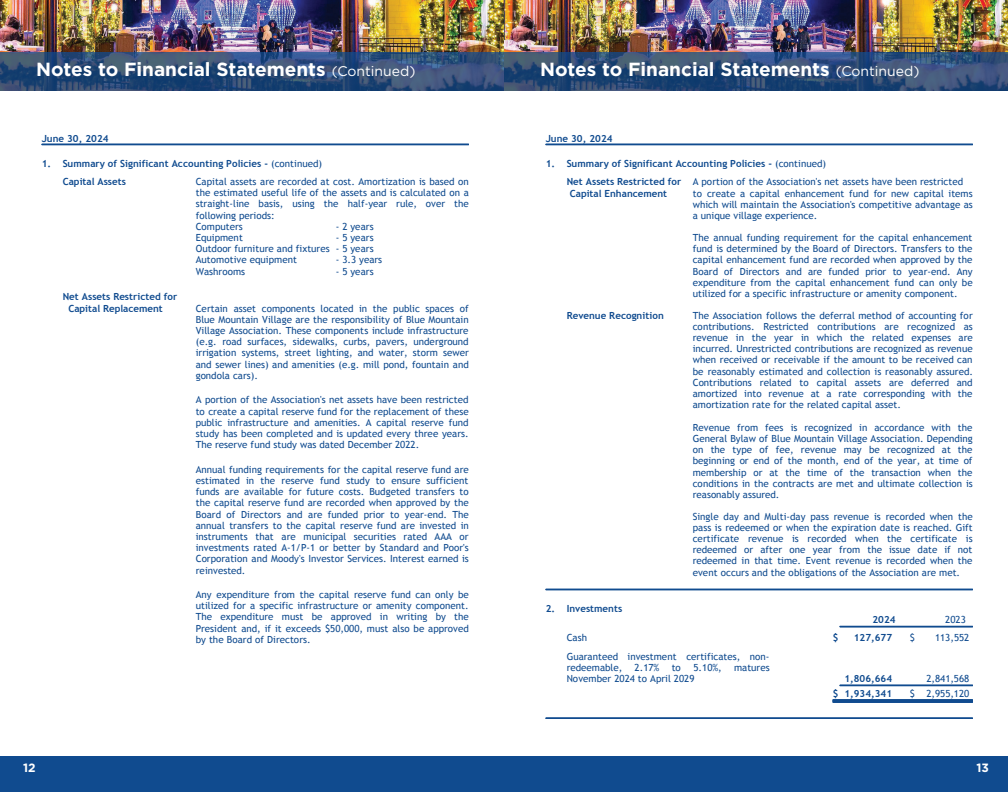
<style>
.page{position:relative;width:1008px;height:792px;background:#fff}
.page>*{position:absolute;margin:0;border:0;box-sizing:border-box;transform-origin:0 0}
.t1{font:700 19px "Gotham";color:#fff}
.t2{font:700 12px "Gotham";color:#fff}
.t3{font:9.8px/11.2px "Trebuchet MS";color:#104b8f;text-align:justify}
.t4{font:700 9.8px/18.2px "Trebuchet MS";color:#104b8f}
.s1{font-weight:400;font-size:14px}
.s2{font-weight:400}
.s3{font-weight:700}
</style>
<div class="page">
<img style="left:0;top:0;width:1008px;height:53px">
<div style="left:504px;top:756px;width:504px;height:36px;background:#104b8f"></div>
<div style="left:0;top:756px;width:504px;height:36px;background:#104b8f"></div>
<svg style="left:504px;top:53px;width:504px;height:38px;background:#2d4c76"></svg>
<svg style="left:0;top:53px;width:504px;height:38px;background:#2e4d77"></svg>
<hr style="left:42px;top:144px;width:427px;height:1px;background:#104b8f">
<hr style="left:42px;top:145px;width:427px;height:1px;background:#104b8f">
<hr style="left:546px;top:144px;width:427px;height:1px;background:#104b8f">
<hr style="left:546px;top:145px;width:427px;height:1px;background:#104b8f">
<hr style="left:546px;top:589px;width:427px;height:1px;background:#104b8f">
<hr style="left:546px;top:590px;width:427px;height:1px;background:#104b8f">
<hr style="left:840px;top:626px;width:133px;height:1px;background:#104b8f">
<hr style="left:840px;top:627px;width:133px;height:1px;background:#104b8f">
<hr style="left:840px;top:685px;width:133px;height:1px;background:#104b8f">
<hr style="left:840px;top:686px;width:133px;height:1px;background:#104b8f">
<hr style="left:833px;top:700px;width:140px;height:1px;background:#104b8f">
<hr style="left:833px;top:701px;width:140px;height:1px;background:#104b8f">
<hr style="left:833px;top:702px;width:140px;height:1px;background:#104b8f">
<hr style="left:546px;top:718px;width:427px;height:1px;background:#104b8f">
<h1 class="t1" style="left:36px;top:59px;width:381px">Notes to Financial Statements <span class="s1">(Continued)</span></h1>
<h1 class="t1" style="left:540px;top:59px;width:381px">Notes to Financial Statements <span class="s1">(Continued)</span></h1>
<p class="t4" style="left:42px;top:129px;width:68px">June 30, 2024</p>
<p class="t4" style="left:63px;top:154px;width:261px;text-indent:-21px">1. Summary of Significant Accounting Policies - <span class="s2">(continued)<br></span>Capital Assets</p>
<p class="t3" style="left:196px;top:176px;width:275px;text-align:left">Capital assets are recorded at cost. Amortization is based on the estimated useful life of the assets and is calculated on a straight-line basis, using the half-year rule, over the following periods:<br>Computers</p>
<p class="t3" style="left:336px;top:221px;width:39px">- 2 years</p>
<p class="t4" style="left:68px;top:290px;width:110px;line-height:11.9px;text-indent:-6px">Net Assets Restricted for<br>Capital Replacement</p>
<p class="t3" style="left:196px;top:232px;width:49px">Equipment</p>
<p class="t3" style="left:196px;top:232px;width:179px;text-indent:140px">- 5 years Outdoor furniture and fixtures - 5 years Automotive equipment</p>
<p class="t3" style="left:336px;top:254px;width:48px">- 3.3 years</p>
<p class="t3" style="left:196px;top:266px;width:51px">Washrooms</p>
<p class="t3" style="left:336px;top:266px;width:39px">- 5 years</p>
<p class="t3" style="left:196px;top:303px;width:275px">Certain asset components located in the public spaces of Blue Mountain Village are the responsibility of Blue Mountain Village Association. These components include infrastructure (e.g. road surfaces, sidewalks, curbs, pavers, underground irrigation systems, street lighting, and water, storm sewer and sewer lines) and amenities (e.g. mill pond, fountain and gondola cars).</p>
<p class="t3" style="left:196px;top:394px;width:275px">A portion of the Association's net assets have been restricted to create a capital reserve fund for the replacement of these public infrastructure and amenities. A capital reserve fund study has been completed and is updated every three years.<br>The reserve fund study was dated December 2022.</p>
<p class="t3" style="left:196px;top:464px;width:275px">Annual funding requirements for the capital reserve fund are estimated in the reserve fund study to ensure sufficient funds are available for future costs. Budgeted transfers to the capital reserve fund are recorded when approved by the Board of Directors and are funded prior to year-end. The annual transfers to the capital reserve fund are invested in instruments that are municipal securities rated AAA or investments rated A-1/P-1 or better by Standard and Poor's Corporation and Moody's Investor Services. Interest earned is reinvested.</p>
<p class="t3" style="left:196px;top:589px;width:275px">Any expenditure from the capital reserve fund can only be utilized for a specific infrastructure or amenity component.<br>The expenditure must be approved in writing by the President and, if it exceeds $50,000, must also be approved by the Board of Directors.</p>
<p class="t4" style="left:546px;top:129px;width:68px">June 30, 2024</p>
<p class="t3" style="left:567px;top:154px;width:398px;line-height:18.2px;text-indent:-21px"><span class="s3">1. Summary of Significant Accounting Policies -</span> (continued)<br><span class="s3">Net Assets Restricted for</span> A portion of the Association's net assets have been restricted</p>
<p class="t4" style="left:570px;top:184px;width:99px">Capital Enhancement</p>
<p class="t3" style="left:693px;top:188px;width:282px">to create a capital enhancement fund for new capital items which will maintain the Association's competitive advantage as a unique village experience.</p>
<p class="t3" style="left:693px;top:232px;width:281px">The annual funding requirement for the capital enhancement fund is determined by the Board of Directors. Transfers to the capital enhancement fund are recorded when approved by the Board of Directors and are funded prior to year-end. Any expenditure from the capital enhancement fund can only be utilized for a specific infrastructure or amenity component.</p>
<p class="t4" style="left:567px;top:306px;width:99px">Revenue Recognition</p>
<p class="t3" style="left:693px;top:310px;width:282px">The Association follows the deferral method of accounting for contributions. Restricted contributions are recognized as revenue in the year in which the related expenses are incurred. Unrestricted contributions are recognized as revenue when received or receivable if the amount to be received can be reasonably estimated and collection is reasonably assured.<br>Contributions related to capital assets are deferred and amortized into revenue at a rate corresponding with the amortization rate for the related capital asset.</p>
<p class="t3" style="left:693px;top:422px;width:282px">Revenue from fees is recognized in accordance with the General Bylaw of Blue Mountain Village Association. Depending on the type of fee, revenue may be recognized at the beginning or end of the month, end of the year, at time of membership or at the time of the transaction when the conditions in the contracts are met and ultimate collection is reasonably assured.</p>
<p class="t3" style="left:693px;top:511px;width:281px">Single day and Multi-day pass revenue is recorded when the pass is redeemed or when the expiration date is reached. Gift certificate revenue is recorded when the certificate is redeemed or after one year from the issue date if not redeemed in that time. Event revenue is recorded when the event occurs and the obligations of the Association are met.</p>
<p class="t4" style="left:546px;top:599px;width:78px">2. Investments</p>
<p class="t4" style="left:872px;top:611px;width:25px">2024</p>
<p class="t3" style="left:945px;top:614px;width:22px">2023</p>
<p class="t3" style="left:567px;top:632px;width:22px">Cash</p>
<p class="t4" style="left:833px;top:629px;width:7px">$</p>
<p class="t4" style="left:854px;top:629px;width:40px">127,677</p>
<p class="t3" style="left:910px;top:632px;width:7px">$</p>
<p class="t3" style="left:935px;top:632px;width:36px">113,552</p>
<p class="t3" style="left:567px;top:651px;width:204px">Guaranteed investment certificates, non&shy;redeemable, 2.17% to</p>
<p class="t3" style="left:693px;top:662px;width:30px">5.10%,</p>
<p class="t3" style="left:734px;top:662px;width:37px">matures</p>
<p class="t3" style="left:567px;top:673px;width:129px">November 2024 to April 2029</p>
<p class="t4" style="left:844px;top:669px;width:49px">1,806,664</p>
<p class="t3" style="left:926px;top:673px;width:44px">2,841,568</p>
<p class="t4" style="left:833px;top:684px;width:61px">$ 1,934,341</p>
<p class="t3" style="left:910px;top:688px;width:61px">$ 2,955,120</p>
<p class="t2" style="left:23px;top:761px;width:14px">12</p>
<p class="t2" style="left:976px;top:761px;width:14px">13</p>
</div>
